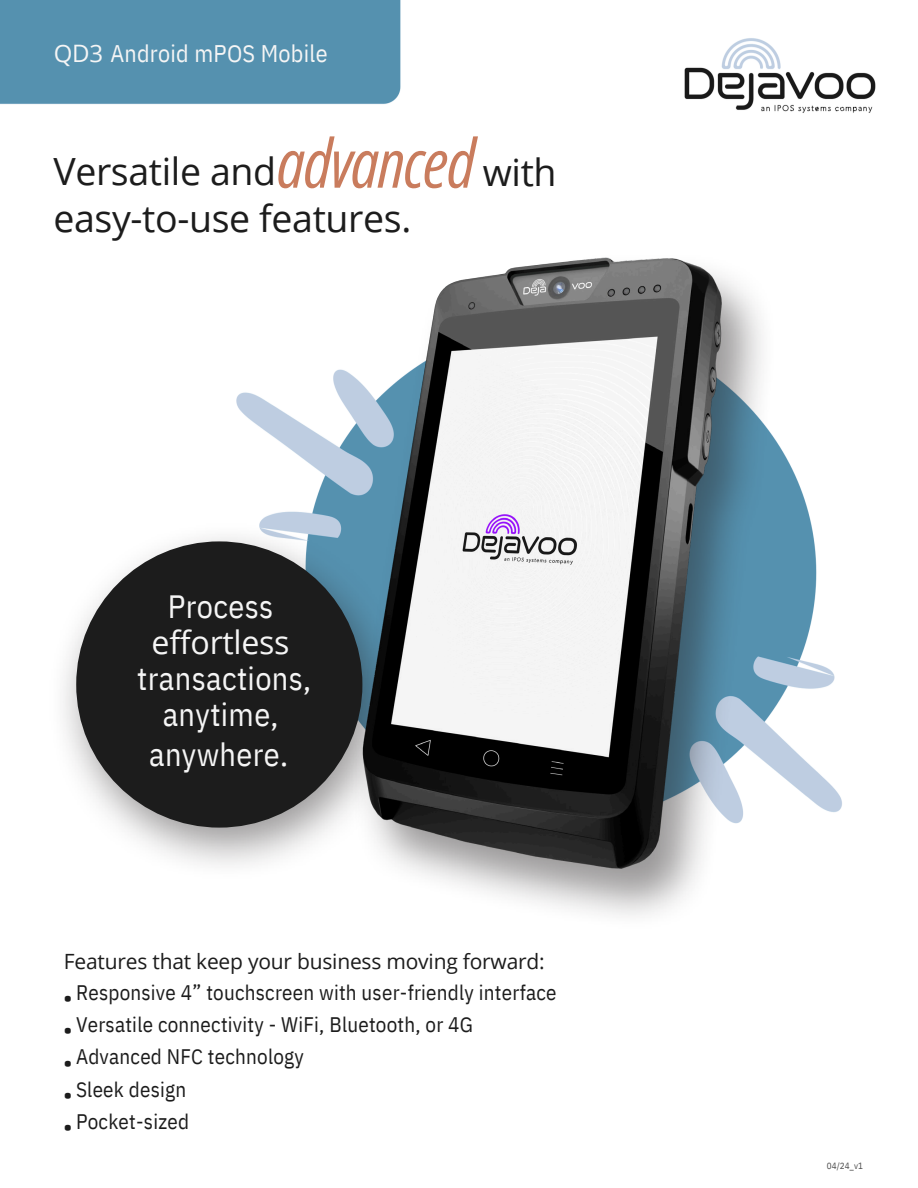
<style>
.page{position:relative;width:918px;height:1188px;background:#fff}
.page>*{position:absolute;margin:0;border:0;box-sizing:border-box;transform-origin:0 0}
.t1{font:italic 67.5px "Open Sans Condensed";letter-spacing:-.02em;color:#c97c5d}
.t2{font:37.5px/46.2px "Open Sans";letter-spacing:-.01em;color:#1c1c1c}
.t3{font:32.25px/36px "IBM Plex Sans Cond";letter-spacing:.01em;color:#f5f5f5;text-align:center}
.t4{font:24px "IBM Plex Sans Cond";letter-spacing:.01em;color:#f5f5f5}
.t5{font:21px "IBM Plex Sans Cond";letter-spacing:.01em;color:#1c1c1c}
.t6{font:21px "Open Sans";letter-spacing:-.01em;color:#1c1c1c}
.t7{font:700 21px "IBM Plex Sans Cond";color:#1c1c1c}
.t8{font:9px "IBM Plex Sans Cond";color:#494949}
.s1{font-family:"Open Sans"}
</style>
<div class="page">
<img style="left:0;top:0;width:876px;height:808px">
<img style="left:50px;top:523px;width:113px;height:329px">
<div style="left:76px;top:541px;width:286px;height:287px;background:#1c1c1c;border-radius:50%"></div>
<img style="left:163px;top:149px;width:678px;height:767px">
<h2 class="t4" style="left:54px;top:37px;width:275px"><span class="s1">QD3</span> Android mPOS Mobile</h2>
<p class="t1" style="left:277px;top:116px;width:200px">advanced</p>
<p class="t2" style="left:53px;top:148px;width:359px">Versatile and easy-to-use features.</p>
<p class="t2" style="left:483px;top:148px;width:75px">with</p>
<h6 class="t3" style="left:137px;top:588px;width:176px">Process <span class="s1">effortless </span>transactions, anytime,</h6>
<p class="t3" style="left:149px;top:736px;width:140px">anywhere.</p>
<h3 class="t6" style="left:64px;top:946px;width:482px">Features that keep your business moving forward:</h3>
<h3 class="t5" style="left:76px;top:978px;width:482px">Responsive 4” touchscreen with user-friendly interface</h3>
<h6 class="t5" style="left:76px;top:1011px;width:398px">Versatile connectivity - WiFi, Bluetooth, or 4G</h6>
<h6 class="t5" style="left:76px;top:1043px;width:229px">Advanced NFC technology</h6>
<p class="t5" style="left:76px;top:1075px;width:112px">Sleek design</p>
<h6 class="t5" style="left:76px;top:1107px;width:115px">Pocket-sized</h6>
<p class="t7" style="left:64px;top:984px;width:10px">•</p>
<h6 class="t7" style="left:64px;top:1016px;width:10px">•</h6>
<p class="t7" style="left:64px;top:1048px;width:10px">•</p>
<h6 class="t7" style="left:64px;top:1080px;width:10px">•</h6>
<p class="t7" style="left:64px;top:1113px;width:10px">•</p>
<h1 class="t8" style="left:827px;top:1160px;width:38px">04/24_v1</h1>
</div>
